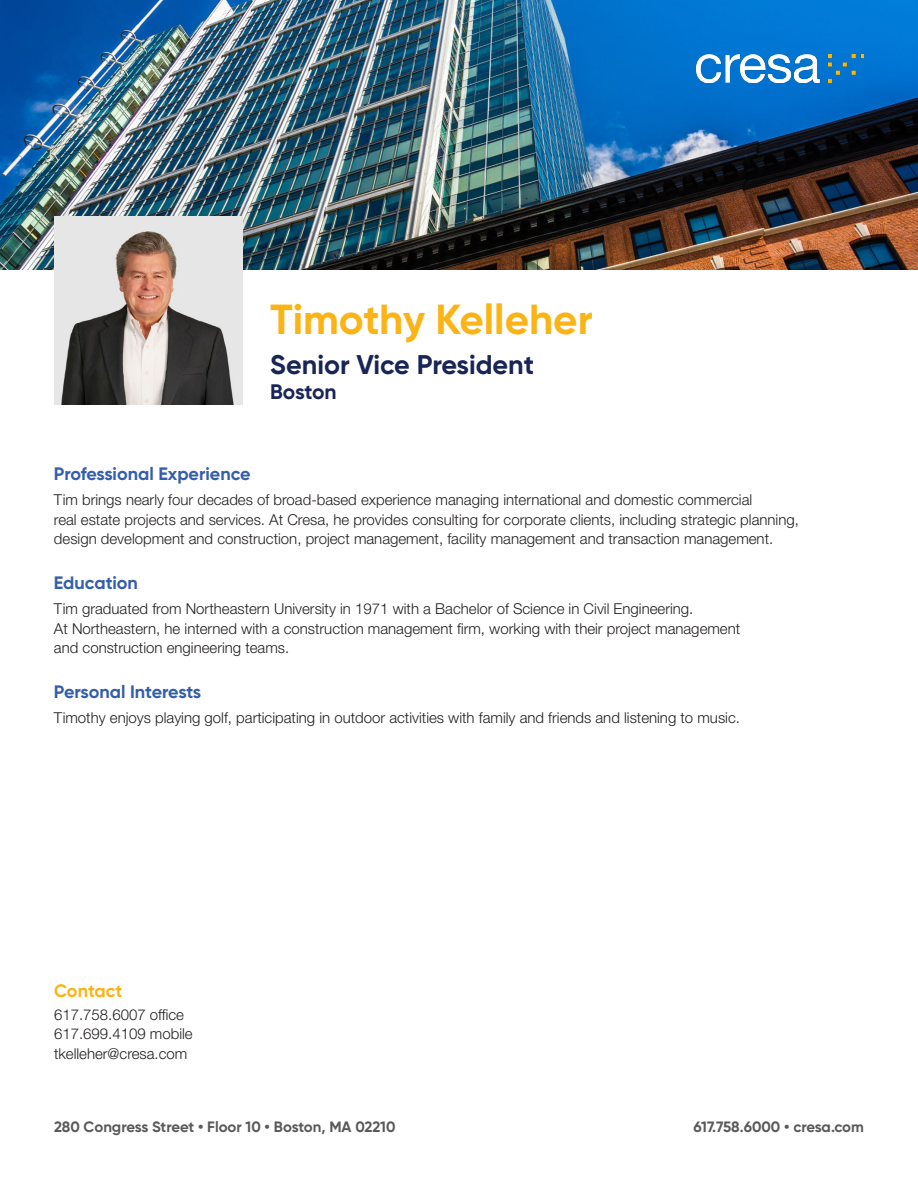
<style>
.page{position:relative;width:918px;height:1188px;background:#fff}
.page>*{position:absolute;margin:0;border:0;box-sizing:border-box;transform-origin:0 0}
.Name{font:700 42px "Gilroy";color:#fbb416}
.t1{font:700 27px "Gilroy";color:#1a2557}
.Office{font:700 21px "Gilroy";letter-spacing:-.01em;color:#1a2557}
.Header-V{font:700 18px "Gilroy";color:#355eab}
.t2{font:700 18px "Gilroy";color:#fbb416}
.Body{font:300 15px/19.5px "Helvetica Neue LT Std";color:#231f20}
.t3{font:700 15px "Gilroy";color:#595a59}
</style>
<div class="page">
<img style="left:0;top:0;width:918px;height:270px">
<img style="left:697px;top:54px;width:167px;height:29px">
<img style="left:54px;top:216px;width:189px;height:189px">
<p class="Name" style="left:270px;top:293px;width:324px">Timothy Kelleher</p>
<p class="t1" style="left:270px;top:348px;width:266px">Senior Vice President</p>
<p class="Office" style="left:270px;top:379px;width:68px">Boston</p>
<p class="Header-V" style="left:54px;top:462px;width:198px">Professional Experience</p>
<p class="Body" style="left:54px;top:490px;width:746px">Tim brings nearly four decades of broad-based experience managing international and domestic commercial<br>real estate projects and services. At Cresa, he provides consulting for corporate clients, including strategic planning, design development and construction, project management, facility management and transaction management.</p>
<p class="Header-V" style="left:54px;top:571px;width:86px">Education</p>
<p class="Body" style="left:54px;top:599px;width:688px">Tim graduated from Northeastern University in 1971 with a Bachelor of Science in Civil Engineering.<br>At Northeastern, he interned with a construction management firm, working with their project management and construction engineering teams.</p>
<p class="Header-V" style="left:54px;top:680px;width:149px">Personal Interests</p>
<p class="Body" style="left:54px;top:708px;width:687px">Timothy enjoys playing golf, participating in outdoor activities with family and friends and listening to music.</p>
<p class="t2" style="left:54px;top:980px;width:70px">Contact</p>
<p class="Body" style="left:54px;top:1005px;width:132px">617.758.6007 office</p>
<p class="Body" style="left:54px;top:1024px;width:140px">617.699.4109 mobile</p>
<p class="Body" style="left:54px;top:1044px;width:135px">tkelleher@cresa.com</p>
<p class="t3" style="left:54px;top:1118px;width:343px">280 Congress Street • Floor 10 • Boston, MA 02210</p>
<p class="t3" style="left:694px;top:1118px;width:172px">617.758.6000 • cresa.com</p>
</div>
